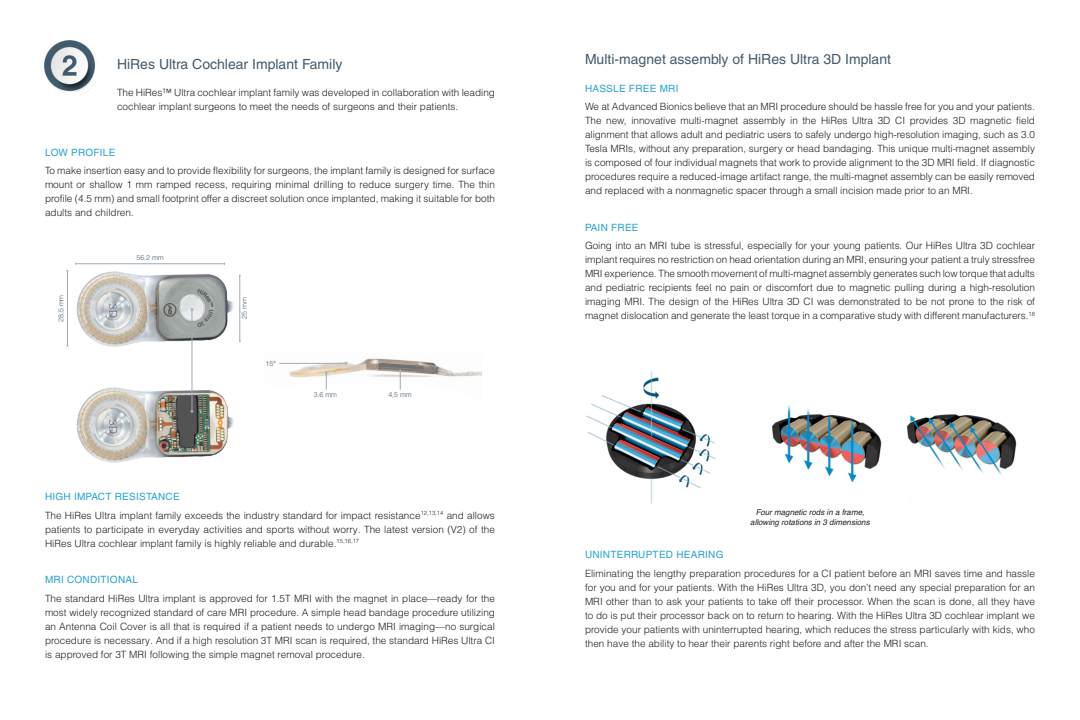
<style>
.page{position:relative;width:1080px;height:720px;background:#fff}
.page>*{position:absolute;margin:0;border:0;box-sizing:border-box;transform-origin:0 0}
.t1{font:14px "Helvetica LT Pro";color:#415b6f}
.t2{font:300 10px/14px "Helvetica LT Pro";color:#231f20;text-align:justify}
.t3{font:10px "Helvetica LT Pro";letter-spacing:.025em;color:#29a2d4}
.t4{font:italic 8px "Helvetica LT Pro";color:#231f20}
.t5{font:300 7px "Helvetica LT Pro";color:#415b6f}
</style>
<div class="page">
<img style="left:280px;top:358px;width:201px;height:19px">
<hr style="left:67px;top:271px;width:1px;height:75px;background:#a3a9b5">
<hr style="left:76px;top:264px;width:149px;height:1px;background:#a3a9b5">
<hr style="left:240px;top:275px;width:1px;height:66px;background:#a3a9b5">
<img style="left:76px;top:271px;width:158px;height:78px">
<svg style="left:325px;top:372px;width:2px;height:18px"></svg>
<hr style="left:279px;top:363px;width:66px;height:1px;background:#a3a9b5">
<svg style="left:399px;top:370px;width:2px;height:20px"></svg>
<img style="left:76px;top:387px;width:158px;height:76px">
<hr style="left:192px;top:310px;width:1px;height:100px;background:#a3a9b5">
<img style="left:45px;top:41px;width:52px;height:53px">
<img style="left:586px;top:371px;width:130px;height:133px">
<img style="left:771px;top:404px;width:104px;height:79px">
<img style="left:875px;top:414px;width:142px;height:62px">
<p class="t1" style="left:117px;top:56px;width:227px">HiRes Ultra Cochlear Implant Family</p>
<p class="t2" style="left:117px;top:85px;width:380px">The HiRes™ Ultra cochlear implant family was developed in collaboration with leading cochlear implant surgeons to meet the needs of surgeons and their patients.</p>
<p class="t3" style="left:45px;top:146px;width:72px">LOW PROFILE</p>
<p class="t2" style="left:45px;top:163px;width:452px">To make insertion easy and to provide flexibility for surgeons, the implant family is designed for surface mount or shallow 1 mm ramped recess, requiring minimal drilling to reduce surgery time. The thin profile (4.5 mm) and small footprint offer a discreet solution once implanted, making it suitable for both adults and children.</p>
<p class="t5" style="left:137px;top:253px;width:29px">56,2 mm</p>
<p class="t5" style="left:57px;top:322px;width:29px;rotate:-90deg">28,5 mm</p>
<p class="t5" style="left:240px;top:319px;width:23px;rotate:-90deg">25 mm</p>
<p class="t5" style="left:266px;top:359px;width:12px">15ª</p>
<p class="t5" style="left:314px;top:390px;width:25px">3,6 mm</p>
<p class="t5" style="left:388px;top:390px;width:25px">4,5 mm</p>
<p class="t3" style="left:45px;top:491px;width:136px">HIGH IMPACT RESISTANCE</p>
<p class="t2" style="left:45px;top:508px;width:452px">The HiRes Ultra implant family exceeds the industry standard for impact resistance<sup>12,13,14</sup> and allows patients to participate in everyday activities and sports without worry. The latest version (V2) of the HiRes Ultra cochlear implant family is highly reliable and durable.<sup>15,16,17</sup></p>
<p class="t3" style="left:45px;top:574px;width:94px">MRI CONDITIONAL</p>
<p class="t2" style="left:45px;top:591px;width:452px">The standard HiRes Ultra implant is approved for 1.5T MRI with the magnet in place—ready for the most widely recognized standard of care MRI procedure. A simple head bandage procedure utilizing an Antenna Coil Cover is all that is required if a patient needs to undergo MRI imaging—no surgical procedure is necessary. And if a high resolution 3T MRI scan is required, the standard HiRes Ultra CI is approved for 3T MRI following the simple magnet removal procedure.</p>
<p class="t1" style="left:585px;top:51px;width:308px">Multi-magnet assembly of HiRes Ultra 3D Implant</p>
<p class="t3" style="left:585px;top:82px;width:95px">HASSLE FREE MRI</p>
<p class="t2" style="left:585px;top:99px;width:452px">We at Advanced Bionics believe that an MRI procedure should be hassle free for you and your patients.<br>The new, innovative multi-magnet assembly in the HiRes Ultra 3D CI provides 3D magnetic field alignment that allows adult and pediatric users to safely undergo high-resolution imaging, such as 3.0<br>Tesla MRIs, without any preparation, surgery or head bandaging. This unique multi-magnet assembly is composed of four individual magnets that work to provide alignment to the 3D MRI field. If diagnostic procedures require a reduced-image artifact range, the multi-magnet assembly can be easily removed and replaced with a nonmagnetic spacer through a small incision made prior to an MRI.</p>
<p class="t3" style="left:585px;top:221px;width:55px">PAIN FREE</p>
<p class="t2" style="left:585px;top:238px;width:452px">Going into an MRI tube is stressful, especially for your young patients. Our HiRes Ultra 3D cochlear implant requires no restriction on head orientation during an MRI, ensuring your patient a truly stressfree MRI experience. The smooth movement of multi-magnet assembly generates such low torque that adults and pediatric recipients feel no pain or discomfort due to magnetic pulling during a high-resolution imaging MRI. The design of the HiRes Ultra 3D CI was demonstrated to be not prone to the risk of magnet dislocation and generate the least torque in a comparative study with different manufacturers.<sup>18</sup></p>
<p class="t4" style="left:756px;top:507px;width:110px">Four magnetic rods in a frame,</p>
<p class="t4" style="left:750px;top:517px;width:121px">allowing rotations in 3 dimensions</p>
<p class="t3" style="left:585px;top:549px;width:140px">UNINTERRUPTED HEARING</p>
<p class="t2" style="left:585px;top:566px;width:452px">Eliminating the lengthy preparation procedures for a CI patient before an MRI saves time and hassle for you and for your patients. With the HiRes Ultra 3D, you don’t need any special preparation for an MRI other than to ask your patients to take off their processor. When the scan is done, all they have to do is put their processor back on to return to hearing. With the HiRes Ultra 3D cochlear implant we provide your patients with uninterrupted hearing, which reduces the stress particularly with kids, who then have the ability to hear their parents right before and after the MRI scan.</p>
</div>
